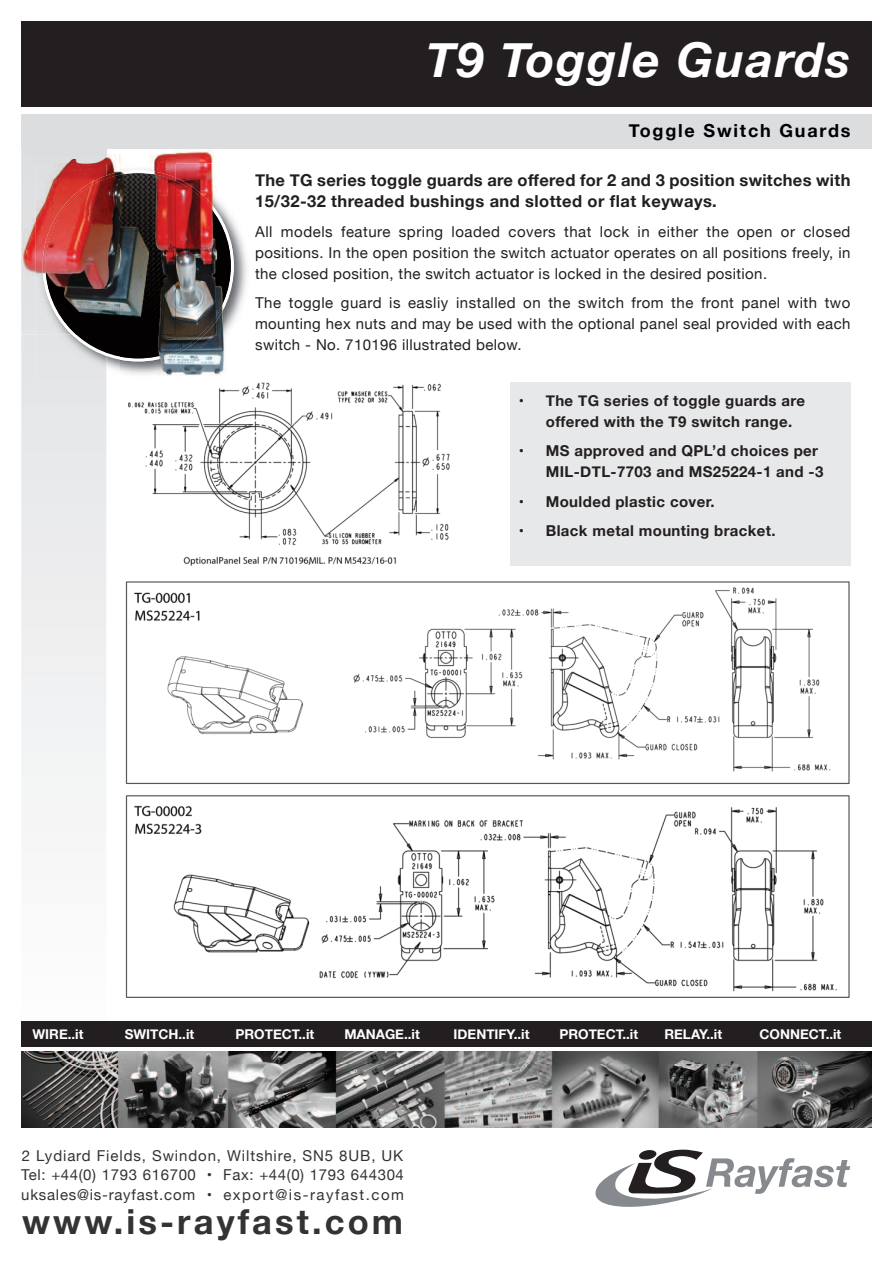
<style>
.page{position:relative;width:893px;height:1263px;background:#fff}
.page>*{position:absolute;margin:0;border:0;box-sizing:border-box;transform-origin:0 0}
.t1{font:italic 700 48px "Helvetica Neue";letter-spacing:.035em;color:#fff}
.t2{font:700 34.5px "Helvetica Neue";letter-spacing:.09em;color:#333}
.t3{font:700 18px "Helvetica Neue";letter-spacing:.1em;color:#000}
.t4{font:700 16.5px/21px "Helvetica Neue";letter-spacing:.02em;color:#231f20}
.t5{font:15px/21px "Helvetica Neue";letter-spacing:.025em;color:#231f20;text-align:justify}
.t6{font:700 15px/21px "Helvetica Neue";letter-spacing:.025em;color:#231f20}
.t7{font:15px/19.5px "Helvetica Neue";letter-spacing:.05em;color:#333;text-align:justify}
.t8{font:700 13.5px "Helvetica Neue";color:#fff}
</style>
<div class="page">
<div style="left:510px;top:382px;width:340px;height:184px;background:#e7e8e9"></div>
<svg style="left:595px;top:1150px;width:255px;height:57px"></svg>
<img style="left:21px;top:1051px;width:851px;height:77px">
<div style="left:21px;top:1021px;width:851px;height:26px;background:#231f20"></div>
<img style="left:125px;top:581px;width:725px;height:417px">
<div style="left:21px;top:115px;width:851px;height:34px;background:#dcdddf"></div>
<div style="left:21px;top:21px;width:851px;height:85px;background:#231f20"></div>
<div style="left:36px;top:334px;width:70px;height:47px;background:#e4e5e7"></div>
<img style="left:128px;top:382px;width:322px;height:184px">
<img style="left:36px;top:149px;width:84px;height:14px">
<img style="left:21px;top:149px;width:15px;height:185px">
<img style="left:106px;top:163px;width:14px;height:7px">
<img style="left:36px;top:163px;width:70px;height:171px">
<img style="left:120px;top:150px;width:94px;height:13px">
<img style="left:120px;top:163px;width:127px;height:213px">
<img style="left:120px;top:163px;width:56px;height:7px">
<img style="left:43px;top:170px;width:191px;height:191px">
<img style="left:120px;top:170px;width:56px;height:11px">
<h1 class="t1" style="left:426px;top:30px;width:426px">T9 Toggle Guards</h1>
<p class="t3" style="left:629px;top:119px;width:223px">Toggle Switch Guards</p>
<p class="t4" style="left:255px;top:169px;width:597px">The TG series toggle guards are offered for 2 and 3 position switches with<br>15/32-32 threaded bushings and slotted or flat keyways.</p>
<p class="t5" style="left:255px;top:221px;width:597px">All models feature spring loaded covers that lock in either the open or closed positions. In the open position the switch actuator operates on all positions freely, in the closed position, the switch actuator is locked in the desired position.</p>
<p class="t5" style="left:255px;top:292px;width:597px">The toggle guard is easliy installed on the switch from the front panel with two mounting hex nuts and may be used with the optional panel seal provided with each switch - No. 710196 illustrated below.</p>
<p class="t6" style="left:546px;top:390px;width:261px;text-indent:-27px">• The TG series of toggle guards are offered with the T9 switch range.</p>
<p class="t6" style="left:546px;top:440px;width:279px;text-indent:-27px">• MS approved and QPL’d choices per<br>MIL-DTL-7703 and MS25224-1 and -3</p>
<p class="t6" style="left:519px;top:491px;width:197px">• Moulded plastic cover.</p>
<p class="t6" style="left:519px;top:520px;width:258px">• Black metal mounting bracket.</p>
<p class="t8" style="left:33px;top:1026px;width:52px">WIRE..it</p>
<p class="t8" style="left:125px;top:1026px;width:71px">SWITCH..it</p>
<p class="t8" style="left:236px;top:1026px;width:80px">PROTECT..it</p>
<p class="t8" style="left:344px;top:1026px;width:77px">MANAGE..it</p>
<p class="t8" style="left:454px;top:1026px;width:77px">IDENTIFY..it</p>
<p class="t8" style="left:559px;top:1026px;width:80px">PROTECT..it</p>
<p class="t8" style="left:664px;top:1026px;width:59px">RELAY..it</p>
<p class="t8" style="left:760px;top:1026px;width:83px">CONNECT..it</p>
<p class="t7" style="left:21px;top:1146px;width:384px">2 Lydiard Fields, Swindon, Wiltshire, SN5 8UB, UK Tel: +44(0) 1793 616700 • Fax: +44(0) 1793 644304 uksales@is-rayfast.com • export@is-rayfast.com</p>
<h2 class="t2" style="left:22px;top:1201px;width:383px">www.is-rayfast.com</h2>
</div>
